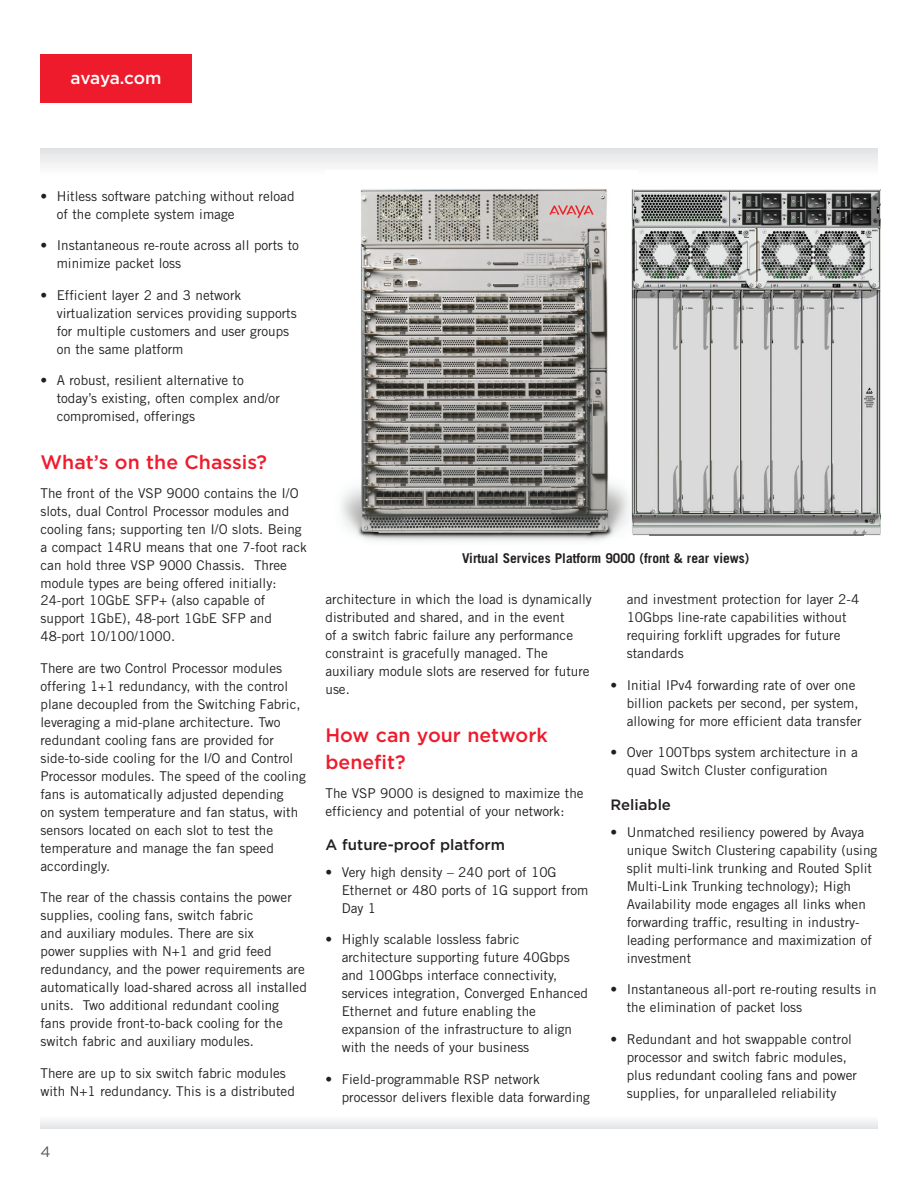
<style>
.page{position:relative;width:918px;height:1188px;background:#fff}
.page>*{position:absolute;margin:0;border:0;box-sizing:border-box;transform-origin:0 0}
.sub_head_PMS_485_cmy{font:500 19.5px/27px "Gotham";color:#ee1b2c}
.Collateral_Box{font:500 17.25px "Gotham";letter-spacing:-.02em;color:#fff}
.second_subhead{font:500 15px "Gotham";color:#231f20}
.page_number{font:15px "Gotham";color:#57585a}
.bullet_body{font:13.5px/18px "Trade Gothic";color:#231f20}
.body_copy{font:13.5px/18px "Trade Gothic";color:#231f20}
.body_copy-2{font:700 13.5px "Trade Gothic";color:#231f20}
</style>
<div class="page">
<div style="left:40px;top:1115px;width:838px;height:14px;background:#f1f2f3"></div>
<div style="left:40px;top:148px;width:838px;height:27px;background:linear-gradient(to right,#efeff0,#efeff0)"></div>
<div style="left:40px;top:54px;width:152px;height:49px;background:#ee1b2c"></div>
<img style="left:326px;top:170px;width:312px;height:372px">
<img style="left:632px;top:189px;width:248px;height:347px">
<p class="Collateral_Box" style="left:71px;top:68px;width:92px">avaya.com</p>
<p class="bullet_body" style="left:57px;top:187px;width:239px;text-indent:-16px">• Hitless software patching without reload of the complete system image</p>
<p class="bullet_body" style="left:57px;top:237px;width:244px;text-indent:-16px">• Instantaneous re-route across all ports to minimize packet loss</p>
<p class="bullet_body" style="left:57px;top:286px;width:242px;text-indent:-16px">• Efficient layer 2 and 3 network virtualization services providing supports for multiple customers and user groups on the same platform</p>
<p class="bullet_body" style="left:57px;top:372px;width:225px;text-indent:-16px">• A robust, resilient alternative to today’s existing, often complex and/or compromised, offerings</p>
<p class="sub_head_PMS_485_cmy" style="left:40px;top:448px;width:228px">What’s on the Chassis?</p>
<p class="body_copy" style="left:40px;top:484px;width:268px">The front of the VSP 9000 contains the I/O slots, dual Control Processor modules and cooling fans; supporting ten I/O slots. Being a compact 14RU means that one 7-foot rack can hold three VSP 9000 Chassis. Three module types are being offered initially:<br>24-port 10GbE SFP+ (also capable of support 1GbE), 48-port 1GbE SFP and 48-port 10/100/1000.</p>
<p class="body_copy" style="left:40px;top:659px;width:267px">There are two Control Processor modules offering 1+1 redundancy, with the control plane decoupled from the Switching Fabric, leveraging a mid-plane architecture. Two redundant cooling fans are provided for side-to-side cooling for the I/O and Control Processor modules. The speed of the cooling fans is automatically adjusted depending<br>on system temperature and fan status, with sensors located on each slot to test the temperature and manage the fan speed accordingly.</p>
<p class="body_copy" style="left:40px;top:888px;width:268px">The rear of the chassis contains the power supplies, cooling fans, switch fabric<br>and auxiliary modules. There are six<br>power supplies with N+1 and grid feed redundancy, and the power requirements are automatically load-shared across all installed units. Two additional redundant cooling fans provide front-to-back cooling for the switch fabric and auxiliary modules.</p>
<p class="body_copy" style="left:40px;top:1064px;width:256px">There are up to six switch fabric modules with N+1 redundancy. This is a distributed</p>
<p class="page_number" style="left:40px;top:1143px;width:12px">4</p>
<p class="body_copy-2" style="left:462px;top:550px;width:289px">Virtual Services Platform 9000 (front &amp; rear views)</p>
<p class="body_copy" style="left:325px;top:590px;width:268px">architecture in which the load is dynamically distributed and shared, and in the event<br>of a switch fabric failure any performance constraint is gracefully managed. The auxiliary module slots are reserved for future use.</p>
<p class="sub_head_PMS_485_cmy" style="left:326px;top:721px;width:224px">How can your network benefit?</p>
<p class="body_copy" style="left:326px;top:784px;width:260px">The VSP 9000 is designed to maximize the efficiency and potential of your network:</p>
<p class="second_subhead" style="left:326px;top:836px;width:181px">A future-proof platform</p>
<p class="bullet_body" style="left:342px;top:863px;width:248px;text-indent:-16px">• Very high density – 240 port of 10G<br>Ethernet or 480 ports of 1G support from<br>Day 1</p>
<p class="bullet_body" style="left:342px;top:930px;width:248px;text-indent:-16px">• Highly scalable lossless fabric architecture supporting future 40Gbps and 100Gbps interface connectivity, services integration, Converged Enhanced Ethernet and future enabling the expansion of the infrastructure to align with the needs of your business</p>
<p class="bullet_body" style="left:342px;top:1070px;width:250px;text-indent:-16px">• Field-programmable RSP network processor delivers flexible data forwarding</p>
<p class="bullet_body" style="left:627px;top:591px;width:234px">and investment protection for layer 2-4<br>10Gbps line-rate capabilities without requiring forklift upgrades for future standards</p>
<p class="bullet_body" style="left:627px;top:676px;width:236px;text-indent:-16px">• Initial IPv4 forwarding rate of over one billion packets per second, per system, allowing for more efficient data transfer</p>
<p class="bullet_body" style="left:627px;top:744px;width:233px;text-indent:-16px">• Over 100Tbps system architecture in a quad Switch Cluster configuration</p>
<p class="second_subhead" style="left:610px;top:796px;width:62px">Reliable</p>
<p class="bullet_body" style="left:627px;top:823px;width:252px;text-indent:-16px">• Unmatched resiliency powered by Avaya unique Switch Clustering capability (using split multi-link trunking and Routed Split Multi-Link Trunking technology); High Availability mode engages all links when forwarding traffic, resulting in industry&shy;leading performance and maximization of investment</p>
<p class="bullet_body" style="left:627px;top:980px;width:251px;text-indent:-16px">• Instantaneous all-port re-routing results in the elimination of packet loss</p>
<p class="bullet_body" style="left:627px;top:1030px;width:232px;text-indent:-16px">• Redundant and hot swappable control processor and switch fabric modules, plus redundant cooling fans and power supplies, for unparalleled reliability</p>
</div>
